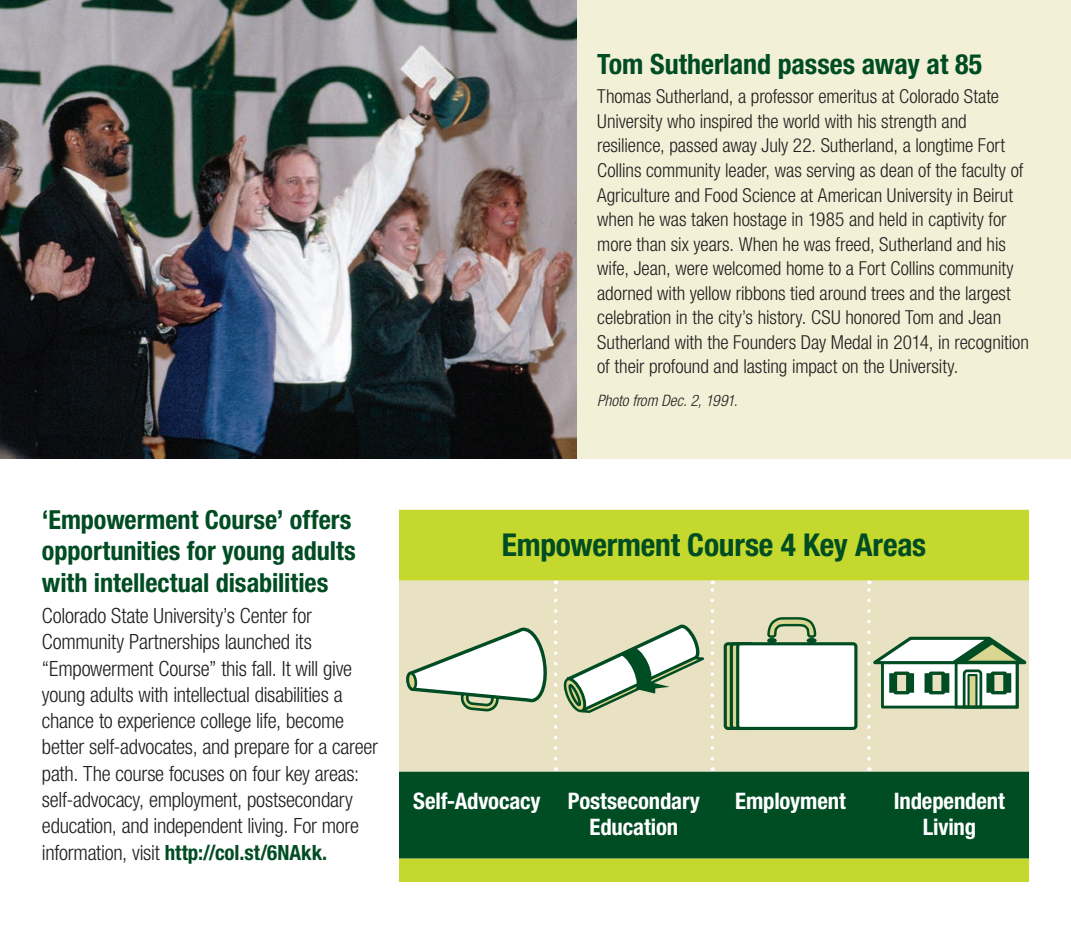
<style>
.page{position:relative;width:1071px;height:930px;background:#fff}
.page>*{position:absolute;margin:0;border:0;box-sizing:border-box;transform-origin:0 0}
.t1{font:700 condensed 31.5px "Helvetica Neue LT Std";letter-spacing:-.01em;color:#004c23}
.t2{font:700 condensed 28px "Helvetica Neue LT Std";letter-spacing:-.005em;color:#004c23}
.t3{font:700 condensed 26.25px/31.5px "Helvetica Neue LT Std";color:#004c23}
.t4{font:700 condensed 22.75px/26.2px "Helvetica Neue LT Std";letter-spacing:-.005em;color:#fff}
.t5{font:300 condensed 21px/26.2px "Helvetica Neue LT Std";letter-spacing:-.01em;color:#231f20}
.t6{font:300 condensed 19.25px/24.5px "Helvetica Neue LT Std";letter-spacing:-.005em;color:#231f20}
.t7{font:italic 300 condensed 15.75px "Helvetica Neue LT Std";letter-spacing:-.005em;color:#231f20}
.s1{font-weight:700;color:#004c23}
</style>
<div class="page">
<div style="left:576px;top:0;width:495px;height:458px;background:#f2f1d7"></div>
<img style="left:0;top:0;width:576px;height:458px">
<div style="left:399px;top:509px;width:630px;height:372px;background:#c4d82d"></div>
<div style="left:399px;top:580px;width:630px;height:191px;background:#e8e2c3"></div>
<div style="left:399px;top:771px;width:630px;height:87px;background:#004c23"></div>
<svg style="left:404px;top:625px;width:143px;height:87px"></svg>
<svg style="left:554px;top:580px;width:160px;height:178px;background:#d7d9bc"></svg>
<svg style="left:725px;top:643px;width:23px;height:85px"></svg>
<div style="left:724px;top:642px;width:25px;height:87px;border:3px solid #004c23;border-radius:3px"></div>
<svg style="left:766px;top:614px;width:52px;height:25px"></svg>
<svg style="left:767px;top:637px;width:10px;height:6px"></svg>
<svg style="left:807px;top:637px;width:10px;height:6px"></svg>
<div style="left:730px;top:642px;width:25px;height:87px;border:3px solid #004c23;border-radius:3px"></div>
<div style="left:738px;top:643px;width:118px;height:85px;background:#fff;border-radius:3px"></div>
<div style="left:736px;top:642px;width:121px;height:87px;border:3px solid #004c23;border-radius:3px"></div>
<svg style="left:867px;top:580px;width:161px;height:178px"></svg>
<h2 class="t2" style="left:597px;top:47px;width:387px">Tom Sutherland passes away at 85</h2>
<p class="t6" style="left:597px;top:84px;width:433px">Thomas Sutherland, a professor emeritus at Colorado State University who inspired the world with his strength and resilience, passed away July 22. Sutherland, a longtime Fort Collins community leader, was serving as dean of the faculty of Agriculture and Food Science at American University in Beirut when he was taken hostage in 1985 and held in captivity for more than six years. When he was freed, Sutherland and his wife, Jean, were welcomed home to a Fort Collins community adorned with yellow ribbons tied around trees and the largest celebration in the city’s history. CSU honored Tom and Jean Sutherland with the Founders Day Medal in 2014, in recognition of their profound and lasting impact on the University.</p>
<p class="t7" style="left:597px;top:391px;width:142px">Photo from Dec. 2, 1991.</p>
<h3 class="t3" style="left:42px;top:503px;width:315px">‘Empowerment Course’ offers opportunities for young adults with intellectual disabilities</h3>
<p class="t5" style="left:42px;top:602px;width:338px">Colorado State University’s Center for Community Partnerships launched its “Empowerment Course” this fall. It will give young adults with intellectual disabilities a chance to experience college life, become better self-advocates, and prepare for a career path. The course focuses on four key areas: self-advocacy, employment, postsecondary education, and independent living. For more information, visit <span class="s1">http://col.st/6NAkk.</span></p>
<h1 class="t1" style="left:502px;top:525px;width:426px">Empowerment Course 4 Key Areas</h1>
<p class="t4" style="left:590px;top:787px;width:112px;text-indent:-176px">Self-Advocacy Postsecondary<br>Education</p>
<p class="t4" style="left:735px;top:787px;width:112px">Employment</p>
<p class="t4" style="left:894px;top:787px;width:113px;text-align:center">Independent<br>Living</p>
</div>
